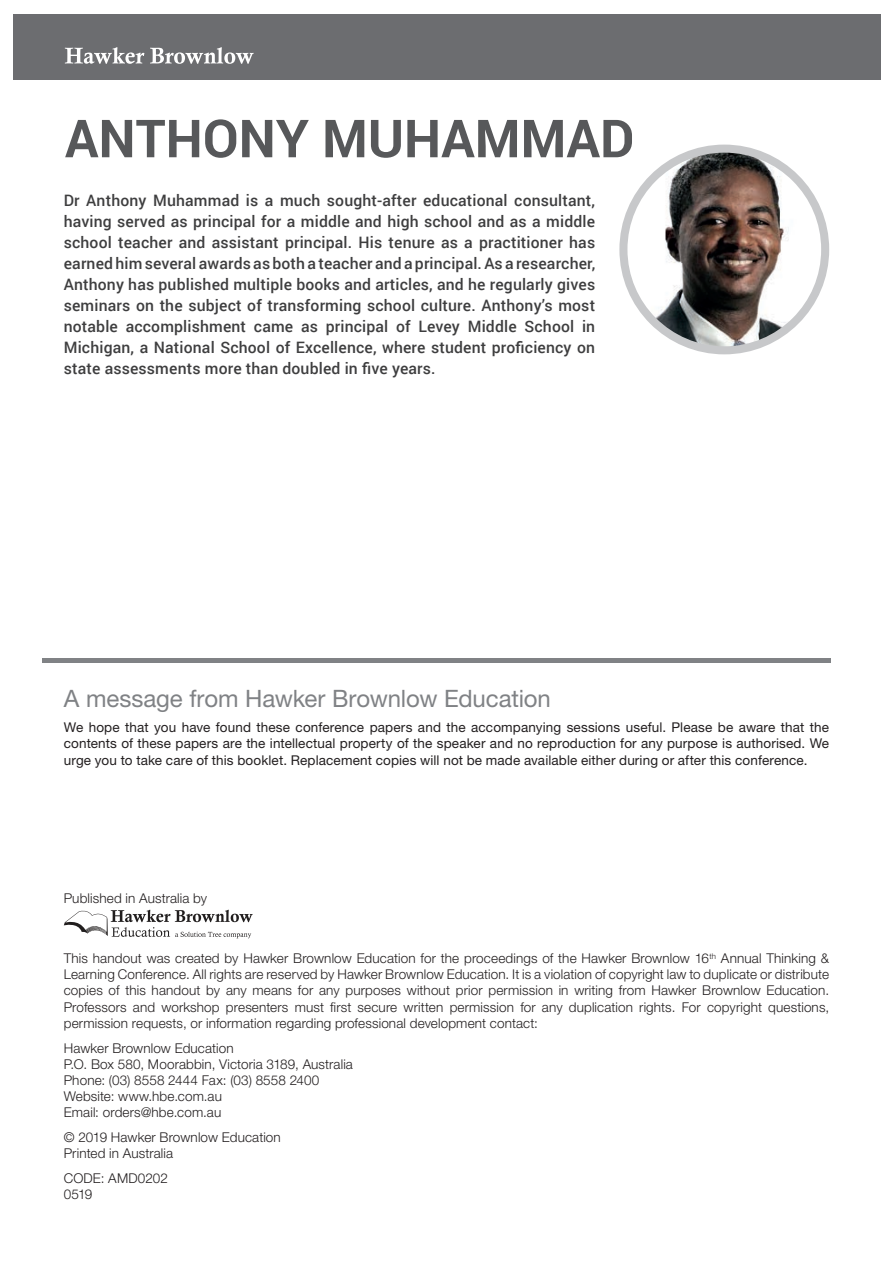
<style>
.page{position:relative;width:893px;height:1263px;background:#fff}
.page>*{position:absolute;margin:0;border:0;box-sizing:border-box;transform-origin:0 0}
.t1{font:700 52.5px "Roboto";color:#57585a}
.t2{font:24px "Helvetica Neue LT Std";letter-spacing:-.005em;color:#808285}
.t3{font:500 15.75px/21px "Roboto";letter-spacing:.01em;color:#3e3e3f;text-align:justify}
.t4{font:300 13.5px/16.2px "Helvetica Neue LT Std";letter-spacing:.01em;color:#231f20}
.t5{font:13.5px/16.2px "Helvetica Neue LT Std";letter-spacing:.01em;color:#231f20;text-align:justify}
</style>
<div class="page">
<svg style="left:64px;top:910px;width:189px;height:28px"></svg>
<div style="left:43px;top:658px;width:788px;height:5px;background:#808285"></div>
<div style="left:13px;top:14px;width:867px;height:65px;background:#6c6d70"></div>
<svg style="left:619px;top:145px;width:210px;height:209px"></svg>
<svg style="left:65px;top:47px;width:79px;height:17px"></svg>
<svg style="left:150px;top:47px;width:104px;height:17px"></svg>
<h1 class="t1" style="left:65px;top:102px;width:571px">ANTHONY MUHAMMAD</h1>
<p class="t3" style="left:64px;top:190px;width:533px">Dr Anthony Muhammad is a much sought-after educational consultant, having served as principal for a middle and high school and as a middle school teacher and assistant principal. His tenure as a practitioner has earned him several awards as both a teacher and a principal. As a researcher, Anthony has published multiple books and articles, and he regularly gives seminars on the subject of transforming school culture. Anthony’s most notable accomplishment came as principal of Levey Middle School in Michigan, a National School of Excellence, where student proficiency on state assessments more than doubled in five years.</p>
<h2 class="t2" style="left:64px;top:685px;width:489px">A message from Hawker Brownlow Education</h2>
<p class="t5" style="left:64px;top:719px;width:767px">We hope that you have found these conference papers and the accompanying sessions useful. Please be aware that the contents of these papers are the intellectual property of the speaker and no reproduction for any purpose is authorised. We urge you to take care of this booklet. Replacement copies will not be made available either during or after this conference.</p>
<p class="t4" style="left:64px;top:889px;width:145px">Published in Australia by</p>
<p class="t4" style="left:64px;top:950px;width:767px;text-align:justify">This handout was created by Hawker Brownlow Education for the proceedings of the Hawker Brownlow 16<sup>th</sup> Annual Thinking &amp; Learning Conference. All rights are reserved by Hawker Brownlow Education. It is a violation of copyright law to duplicate or distribute copies of this handout by any means for any purposes without prior permission in writing from Hawker Brownlow Education.<br>Professors and workshop presenters must first secure written permission for any duplication rights. For copyright questions, permission requests, or information regarding professional development contact:</p>
<p class="t4" style="left:64px;top:1039px;width:291px">Hawker Brownlow Education<br>P.O. Box 580, Moorabbin, Victoria 3189, Australia Phone: (03) 8558 2444 Fax: (03) 8558 2400<br>Website: www.hbe.com.au<br>Email: orders@hbe.com.au</p>
<p class="t4" style="left:64px;top:1129px;width:219px">© 2019 Hawker Brownlow Education<br>Printed in Australia</p>
<p class="t4" style="left:64px;top:1170px;width:106px">CODE: AMD0202<br>0519</p>
</div>
